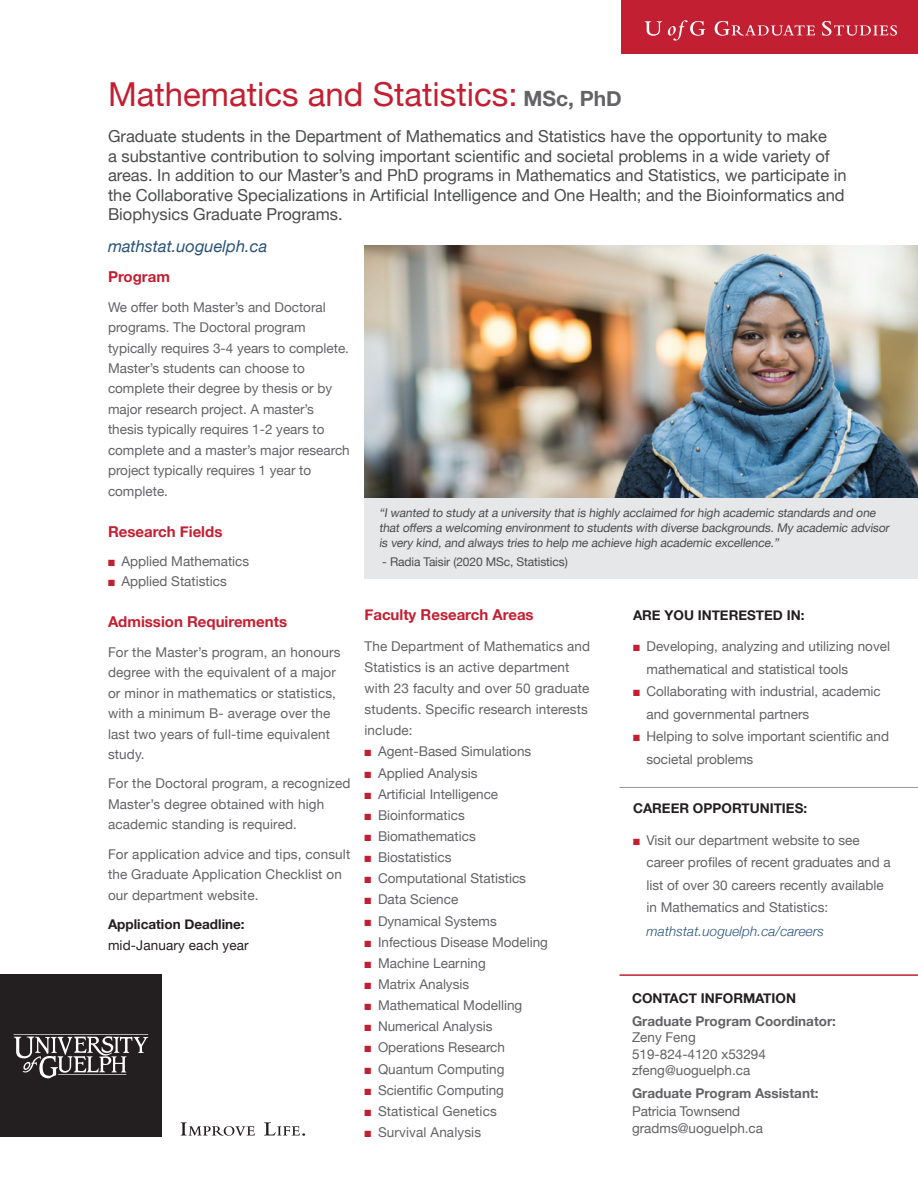
<style>
.page{position:relative;width:918px;height:1188px;background:#fff}
.page>*{position:absolute;margin:0;border:0;box-sizing:border-box;transform-origin:0 0}
.t1{font:33px "Helvetica Neue";color:#c31f32}
.Introduction__9pt_after{font:16.5px/19.5px "Helvetica Neue";color:#4b4c4d}
.t2{font:italic 16.5px "Helvetica Neue";color:#28527a}
.Subhead_1__6pt_after__fine-tune_manually{font:700 15px "Helvetica Neue";color:#c31f32}
.t3{font:13.5px/20.4px "Helvetica Neue";color:#636366}
.Subhead_1__6pt_after__fine-tune_manually-2{font:700 13.5px "Helvetica Neue";color:#231f20}
.t4{font:700 13.5px "Helvetica Neue";color:#636366}
.t5{font:italic 300 13.5px "Helvetica Neue";letter-spacing:.01em;color:#28527a}
.t6{font:13.5px "Helvetica Neue";letter-spacing:.01em;color:#231f20}
.t7{font:12px/15px "Helvetica Neue";letter-spacing:-.01em;color:#4b4c4d}
.s1{font-weight:700;font-size:21px;color:#636366}
.s2{color:#c31f32}
</style>
<div class="page">
<div style="left:0;top:974px;width:162px;height:163px;background:#231f20"></div>
<svg style="left:13px;top:1034px;width:135px;height:44px"></svg>
<svg style="left:181px;top:1122px;width:74px;height:14px"></svg>
<svg style="left:264px;top:1122px;width:41px;height:14px"></svg>
<div style="left:621px;top:0;width:297px;height:54px;background:#c31f32"></div>
<svg style="left:645px;top:20px;width:252px;height:21px"></svg>
<hr style="left:620px;top:787px;width:298px;height:1px;background:#939598">
<hr style="left:620px;top:974px;width:298px;height:2px;background:#c31f32">
<img style="left:364px;top:245px;width:554px;height:253px">
<div style="left:364px;top:498px;width:554px;height:81px;background:#e6e7e9"></div>
<p class="t1" style="left:108px;top:70px;width:515px">Mathematics and Statistics: <span class="s1">MSc, PhD</span></p>
<p class="Introduction__9pt_after" style="left:108px;top:127px;width:740px">Graduate students in the Department of Mathematics and Statistics have the opportunity to make<br>a substantive contribution to solving important scientific and societal problems in a wide variety of areas. In addition to our Master’s and PhD programs in Mathematics and Statistics, we participate in the Collaborative Specializations in Artificial Intelligence and One Health; and the Bioinformatics and Biophysics Graduate Programs.</p>
<p class="t2" style="left:108px;top:234px;width:161px">mathstat.uoguelph.ca</p>
<h2 class="Subhead_1__6pt_after__fine-tune_manually" style="left:108px;top:265px;width:63px">Program</h2>
<p class="t3" style="left:108px;top:297px;width:243px">We offer both Master’s and Doctoral programs. The Doctoral program typically requires 3-4 years to complete.<br>Master’s students can choose to complete their degree by thesis or by major research project. A master’s thesis typically requires 1-2 years to complete and a master’s major research project typically requires 1 year to complete.</p>
<h2 class="Subhead_1__6pt_after__fine-tune_manually" style="left:108px;top:519px;width:116px">Research Fields</h2>
<p class="t3" style="left:108px;top:552px;width:143px"><span class="s2">■</span> Applied Mathematics</p>
<p class="t3" style="left:108px;top:572px;width:120px"><span class="s2">■</span> Applied Statistics</p>
<h2 class="Subhead_1__6pt_after__fine-tune_manually" style="left:108px;top:610px;width:181px">Admission Requirements</h2>
<p class="t3" style="left:108px;top:643px;width:234px">For the Master’s program, an honours degree with the equivalent of a major or minor in mathematics or statistics, with a minimum B- average over the last two years of full-time equivalent study.</p>
<p class="t3" style="left:108px;top:774px;width:244px">For the Doctoral program, a recognized<br>Master’s degree obtained with high academic standing is required.</p>
<p class="t3" style="left:108px;top:845px;width:244px">For application advice and tips, consult the Graduate Application Checklist on our department website.</p>
<p class="Subhead_1__6pt_after__fine-tune_manually-2" style="left:108px;top:914px;width:138px">Application Deadline:</p>
<p class="t6" style="left:108px;top:935px;width:142px">mid-January each year</p>
<p class="t7" style="left:379px;top:506px;width:514px">“Iwanted to study ata university thatis highly acclaimed forhigh academic standards and one thatoffers a welcoming environmentto students with diverse backgrounds.My academic advisor is very kind,and always tries to help me achieve high academic excellence.”</p>
<p class="t7" style="left:382px;top:555px;width:187px">- Radia Taisir (2020 MSc, Statistics)</p>
<h2 class="Subhead_1__6pt_after__fine-tune_manually" style="left:364px;top:603px;width:171px">Faculty Research Areas</h2>
<p class="t3" style="left:364px;top:636px;width:227px;line-height:21.1px">The Department of Mathematics and<br>Statistics is an active department with 23 faculty and over 50 graduate students. Specific research interests include:</p>
<p class="t3" style="left:364px;top:742px;width:168px"><span class="s2">■</span> Agent-Based Simulations</p>
<p class="t3" style="left:364px;top:763px;width:115px"><span class="s2">■</span> Applied Analysis</p>
<p class="t3" style="left:364px;top:784px;width:135px"><span class="s2">■</span> Artificial Intelligence</p>
<p class="t3" style="left:364px;top:806px;width:102px"><span class="s2">■</span> Bioinformatics</p>
<p class="t3" style="left:364px;top:827px;width:113px"><span class="s2">■</span> Biomathematics</p>
<p class="t3" style="left:364px;top:848px;width:88px"><span class="s2">■</span> Biostatistics</p>
<p class="t3" style="left:364px;top:869px;width:163px"><span class="s2">■</span> Computational Statistics</p>
<p class="t3" style="left:364px;top:890px;width:95px"><span class="s2">■</span> Data Science</p>
<p class="t3" style="left:364px;top:911px;width:134px"><span class="s2">■</span> Dynamical Systems</p>
<p class="t3" style="left:364px;top:932px;width:185px"><span class="s2">■</span> Infectious Disease Modeling</p>
<p class="t3" style="left:364px;top:954px;width:123px"><span class="s2">■</span> Machine Learning</p>
<p class="t3" style="left:364px;top:975px;width:106px"><span class="s2">■</span> Matrix Analysis</p>
<p class="t3" style="left:364px;top:996px;width:159px"><span class="s2">■</span> Mathematical Modelling</p>
<p class="t3" style="left:364px;top:1017px;width:130px"><span class="s2">■</span> Numerical Analysis</p>
<p class="t3" style="left:364px;top:1038px;width:142px"><span class="s2">■</span> Operations Research</p>
<p class="t3" style="left:364px;top:1059px;width:142px"><span class="s2">■</span> Quantum Computing</p>
<p class="t3" style="left:364px;top:1080px;width:141px"><span class="s2">■</span> Scientific Computing</p>
<p class="t3" style="left:364px;top:1102px;width:134px"><span class="s2">■</span> Statistical Genetics</p>
<p class="t3" style="left:364px;top:1123px;width:118px"><span class="s2">■</span> Survival Analysis</p>
<h2 class="Subhead_1__6pt_after__fine-tune_manually-2" style="left:633px;top:605px;width:173px">ARE YOU INTERESTED IN:</h2>
<p class="t3" style="left:646px;top:636px;width:245px;line-height:22.5px;text-indent:-14px"><span class="s2">■</span> Developing, analyzing and utilizing novel mathematical and statistical tools</p>
<p class="t3" style="left:646px;top:681px;width:236px;line-height:22.5px;text-indent:-14px"><span class="s2">■</span> Collaborating with industrial, academic and governmental partners</p>
<p class="t3" style="left:646px;top:726px;width:244px;line-height:22.5px;text-indent:-14px"><span class="s2">■</span> Helping to solve important scientific and societal problems</p>
<h2 class="Subhead_1__6pt_after__fine-tune_manually-2" style="left:633px;top:798px;width:176px">CAREER OPPORTUNITIES:</h2>
<p class="t3" style="left:646px;top:830px;width:246px;line-height:22.5px;text-indent:-14px"><span class="s2">■</span> Visit our department website to see career profiles of recent graduates and a list of over 30 careers recently available in Mathematics and Statistics:</p>
<p class="t5" style="left:646px;top:921px;width:179px">mathstat.uoguelph.ca/careers</p>
<p class="Subhead_1__6pt_after__fine-tune_manually-2" style="left:632px;top:987px;width:165px">CONTACT INFORMATION</p>
<p class="t4" style="left:632px;top:1010px;width:205px">Graduate Program Coordinator:</p>
<p class="t3" style="left:632px;top:1030px;width:135px;line-height:16.5px">Zeny Feng<br>519-824-4120 x53294 zfeng@uoguelph.ca</p>
<p class="t4" style="left:632px;top:1083px;width:188px">Graduate Program Assistant:</p>
<p class="t3" style="left:632px;top:1102px;width:110px">Patricia Townsend</p>
<p class="t3" style="left:632px;top:1119px;width:133px">gradms@uoguelph.ca</p>
</div>
